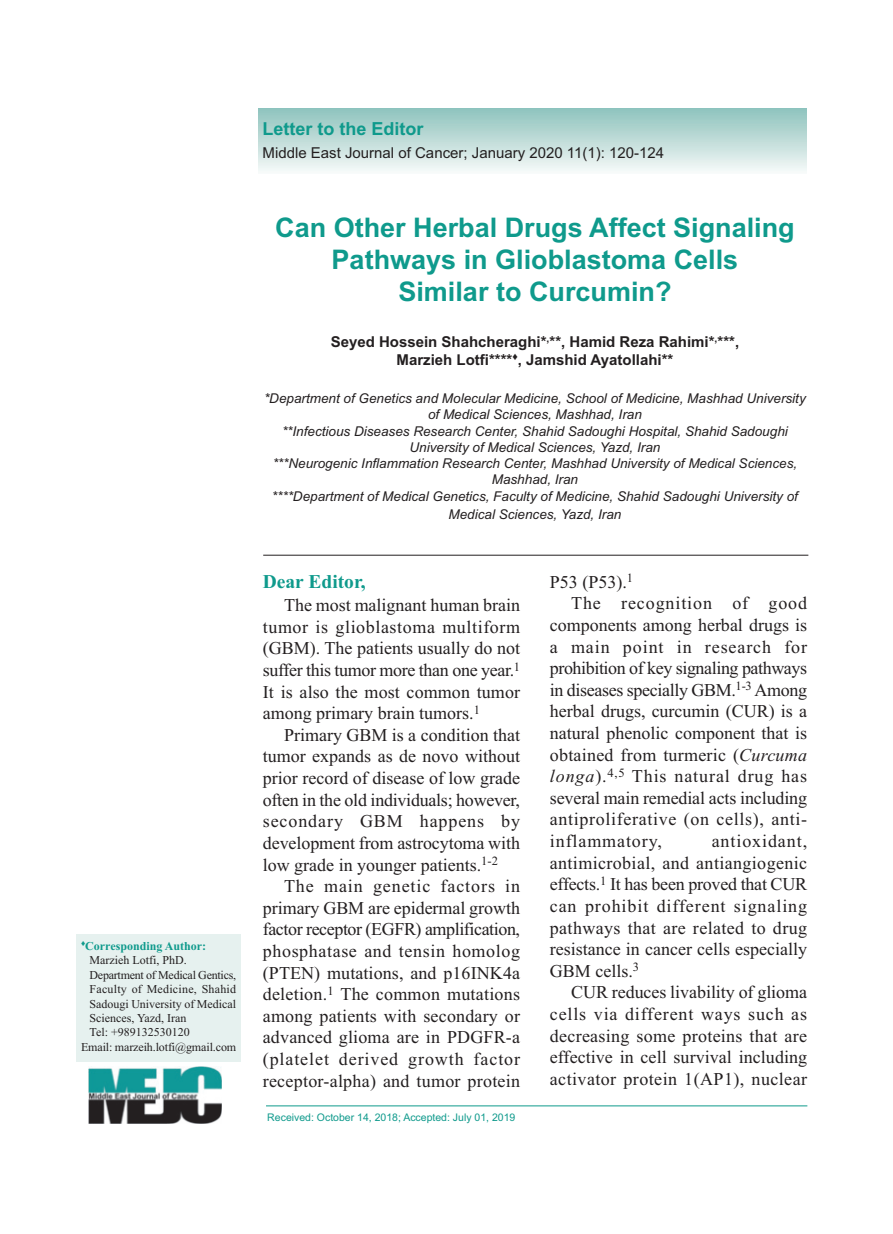
<style>
.page{position:relative;width:893px;height:1234px;background:#fff}
.page>*{position:absolute;margin:0;border:0;box-sizing:border-box;transform-origin:0 0}
.t1{font:700 27px/32.4px "Arial";color:#0f9a8c;text-align:center}
.t2{font:700 19.5px "Times New Roman";color:#0f9a8c}
.t3{font:18px/21.6px "Times New Roman";letter-spacing:.005em;color:#231f20;text-align:justify}
.t4{font:700 18px "Arial";color:#0f9a8c}
.t5{font:700 15px "Arial";color:#231f20}
.t6{font:15px "Arial";color:#231f20}
.t7{font:italic 13.5px/16.2px "Arial";color:#231f20;text-align:center}
.t8{font:12px/14.4px "Times New Roman";color:#231f20;text-align:justify}
.t9{font:700 12px "Times New Roman";color:#0f9a8c}
.t10{font:10.5px "Arial";color:#0f9a8c}
.s1{font-style:italic}
</style>
<div class="page">
<div style="left:258px;top:109px;width:548px;height:65px;background:linear-gradient(to bottom,#8fc3bd,#f7faf9)"></div>
<div style="left:77px;top:933px;width:164px;height:127px;background:#e6f1ef"></div>
<hr style="left:263px;top:555px;width:545px;height:1px;background:#231f20">
<img style="left:88px;top:1066px;width:133px;height:57px">
<hr style="left:266px;top:1105px;width:541px;height:1px;background:#0f9a8c">
<p class="t9" style="left:81px;top:941px;width:127px"><sup>♦</sup>Corresponding Author:</p>
<p class="t8" style="left:90px;top:954px;width:99px">Marzieh Lotfi, PhD.</p>
<p class="t8" style="left:90px;top:968px;width:148px">Department of Medical Gentics, Faculty of Medicine, Shahid Sadougi University of Medical Sciences, Yazd, Iran</p>
<p class="t8" style="left:90px;top:1026px;width:102px">Tel: +989132530120</p>
<p class="t8" style="left:81px;top:1040px;width:157px">Email: marzeih.lotfi@gmail.com</p>
<p class="t4" style="left:263px;top:122px;width:163px">Letter to the Editor</p>
<p class="t6" style="left:263px;top:147px;width:403px">Middle East Journal of Cancer; January 2020 11(1): 120-124</p>
<p class="t1" style="left:275px;top:213px;width:521px">Can Other Herbal Drugs Affect Signaling<br>Pathways in Glioblastoma Cells</p>
<p class="t1" style="left:398px;top:278px;width:275px">Similar to Curcumin?</p>
<p class="t5" style="left:331px;top:336px;width:410px">Seyed Hossein Shahcheraghi*<sup>,</sup>**, Hamid Reza Rahimi*<sup>,</sup>***,</p>
<p class="t5" style="left:397px;top:354px;width:278px">Marzieh Lotfi****<sup>♦</sup>, Jamshid Ayatollahi**</p>
<p class="t7" style="left:264px;top:391px;width:543px">*Department of Genetics and Molecular Medicine, School of Medicine, Mashhad University of Medical Sciences, Mashhad, Iran</p>
<p class="t7" style="left:282px;top:424px;width:507px">**Infectious Diseases Research Center, Shahid Sadoughi Hospital, Shahid Sadoughi<br>University of Medical Sciences, Yazd, Iran</p>
<p class="t7" style="left:273px;top:456px;width:526px">***Neurogenic Inflammation Research Center, Mashhad University of Medical Sciences,<br>Mashhad, Iran</p>
<p class="t7" style="left:272px;top:487px;width:527px;line-height:18.9px">****Department of Medical Genetics, Faculty of Medicine, Shahid Sadoughi University of<br>Medical Sciences, Yazd, Iran</p>
<p class="t2" style="left:263px;top:575px;width:104px">Dear Editor,</p>
<p class="t3" style="left:263px;top:596px;width:259px;text-indent:21px">The most malignant human brain tumor is glioblastoma multiform (GBM). The patients usually do not suffer this tumor more than one year.<sup>1<br></sup>It is also the most common tumor among primary brain tumors.<sup>1</sup></p>
<p class="t3" style="left:263px;top:725px;width:259px;text-indent:21px">Primary GBM is a condition that tumor expands as de novo without prior record of disease of low grade often in the old individuals; however, secondary GBM happens by development from astrocytoma with low grade in younger patients.<sup>1-2</sup></p>
<p class="t3" style="left:263px;top:876px;width:259px;text-indent:21px">The main genetic factors in primary GBM are epidermal growth factor receptor (EGFR) amplification, phosphatase and tensin homolog (PTEN) mutations, and p16INK4a deletion.<sup>1</sup> The common mutations among patients with secondary or advanced glioma are in PDGFR-a (platelet derived growth factor receptor-alpha) and tumor protein</p>
<p class="t10" style="left:267px;top:1113px;width:250px">Received: October 14, 2018; Accepted: July 01, 2019</p>
<p class="t3" style="left:550px;top:572px;width:85px">P53 (P53).<sup>1</sup></p>
<p class="t3" style="left:550px;top:594px;width:259px;text-indent:21px">The recognition of good components among herbal drugs is a main point in research for prohibition of key signaling pathways in diseases specially GBM.<sup>1-3</sup> Among herbal drugs, curcumin (CUR) is a natural phenolic component that is obtained from turmeric (<span class="s1">Curcuma longa</span>).<sup>4,5</sup> This natural drug has several main remedial acts including antiproliferative (on cells), anti&shy;inflammatory,</p>
<p class="t3" style="left:550px;top:831px;width:259px;text-indent:162px">antioxidant, antimicrobial, and antiangiogenic effects.<sup>1</sup> It has been proved that CUR can prohibit different signaling pathways that are related to drug resistance in cancer cells especially GBM cells.<sup>3</sup></p>
<p class="t3" style="left:550px;top:983px;width:259px;text-indent:21px">CUR reduces livability of glioma cells via different ways such as decreasing some proteins that are effective in cell survival including activator protein 1(AP1), nuclear</p>
</div>
